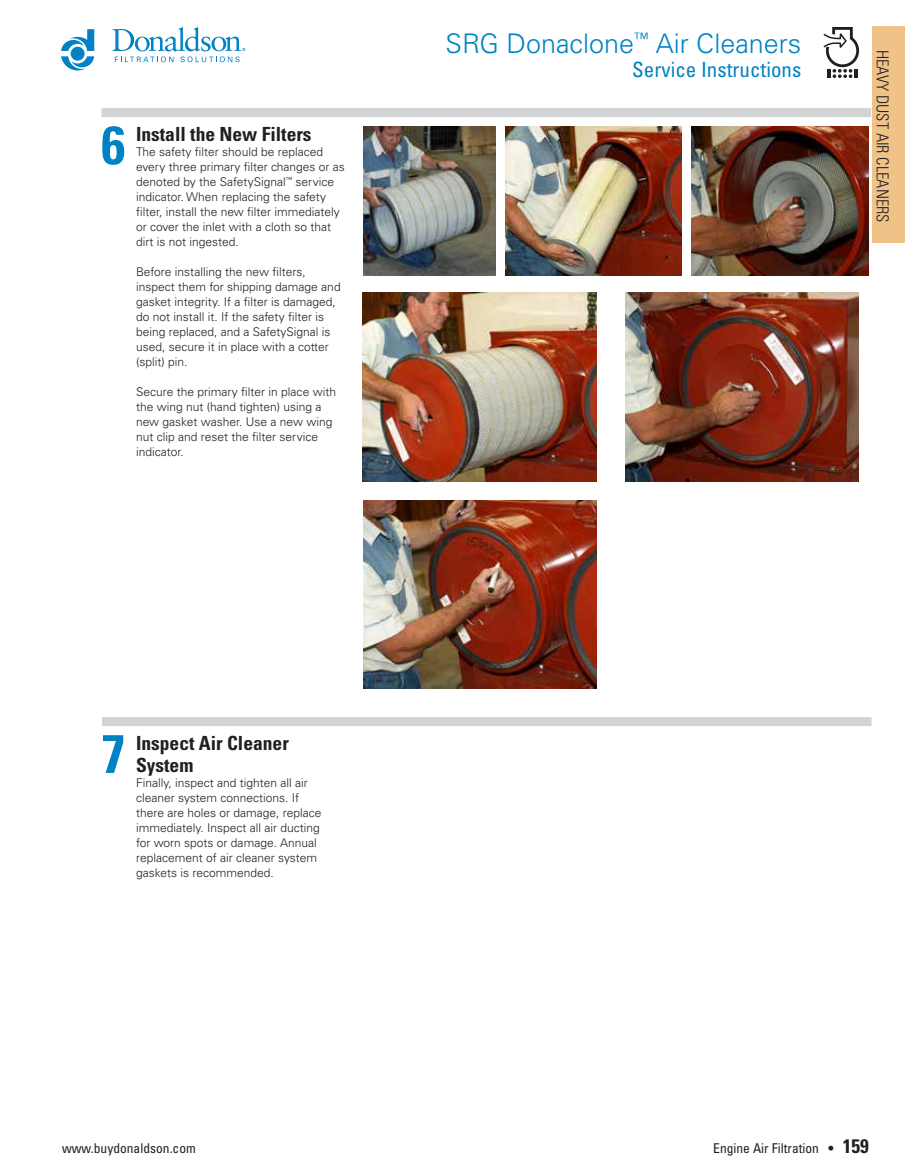
<style>
.page{position:relative;width:905px;height:1175px;background:#fff}
.page>*{position:absolute;margin:0;border:0;box-sizing:border-box;transform-origin:0 0}
.t1{font:700 condensed 54px "Univers LT Std";color:#0082c4}
.t2{font:300 27px "Univers LT Std";color:#0082c4}
.t3{font:condensed 21px "Univers LT Std";color:#0082c4}
.t4{font:700 condensed 19.5px/22.5px "Univers LT Std";color:#231f20}
.t5{font:300 condensed 16.5px "Univers LT Std";color:#231f20}
.t6{font:condensed 13.5px "Univers LT Std";color:#231f20}
.t7{font:300 12px/15px "Univers LT Std";color:#231f20}
.s1{font-weight:700}
.s2{font-weight:700;font-size:19.5px}
</style>
<div class="page">
<svg style="left:61px;top:29px;width:33px;height:41px"></svg>
<svg style="left:112px;top:27px;width:133px;height:35px"></svg>
<div style="left:872px;top:27px;width:32px;height:216px;background:#efc288"></div>
<svg style="left:823px;top:27px;width:37px;height:51px"></svg>
<div style="left:102px;top:717px;width:769px;height:9px;background:#d1d3d4"></div>
<img style="left:363px;top:127px;width:132px;height:149px">
<img style="left:625px;top:293px;width:233px;height:188px">
<img style="left:691px;top:127px;width:177px;height:149px">
<img style="left:505px;top:127px;width:176px;height:149px">
<img style="left:363px;top:293px;width:233px;height:188px">
<img style="left:363px;top:500px;width:233px;height:188px">
<div style="left:101px;top:108px;width:770px;height:9px;background:#d1d3d4"></div>
<h1 class="t1" style="left:101px;top:112px;width:25px">6</h1>
<h3 class="t4" style="left:136px;top:122px;width:177px">Install the New Filters</h3>
<p class="t7" style="left:136px;top:144px;width:210px">The safety filter should be replaced every three primary filter changes or as denoted by the SafetySignal<sup>™</sup> service indicator. When replacing the safety filter, install the new filter immediately or cover the inlet with a cloth so that dirt is not ingested.</p>
<p class="t7" style="left:136px;top:264px;width:206px">Before installing the new filters, inspect them for shipping damage and gasket integrity. If a filter is damaged, do not install it. If the safety filter is being replaced, and a SafetySignal is used, secure it in place with a cotter (split) pin.</p>
<p class="t7" style="left:136px;top:384px;width:201px">Secure the primary filter in place with the wing nut (hand tighten) using a new gasket washer. Use a new wing nut clip and reset the filter service indicator.</p>
<h2 class="t2" style="left:445px;top:27px;width:357px">SRG Donaclone<sup>™</sup> Air Cleaners</h2>
<h3 class="t3" style="left:632px;top:56px;width:171px">Service Instructions</h3>
<h3 class="t5" style="left:892px;top:50px;width:174px;rotate:90deg">HEAVY DUST AIR CLEANERS</h3>
<h1 class="t1" style="left:101px;top:720px;width:25px">7</h1>
<h3 class="t4" style="left:136px;top:731px;width:154px">Inspect Air Cleaner<br>System</h3>
<p class="t7" style="left:136px;top:775px;width:187px">Finally, inspect and tighten all air cleaner system connections. If there are holes or damage, replace immediately. Inspect all air ducting for worn spots or damage. Annual replacement of air cleaner system gaskets is recommended.</p>
<p class="t6" style="left:62px;top:1139px;width:135px">www.buydonaldson.com</p>
<p class="t6" style="left:713px;top:1139px;width:157px">Engine Air Filtration <span class="s1">•</span> <span class="s2">159</span></p>
</div>
